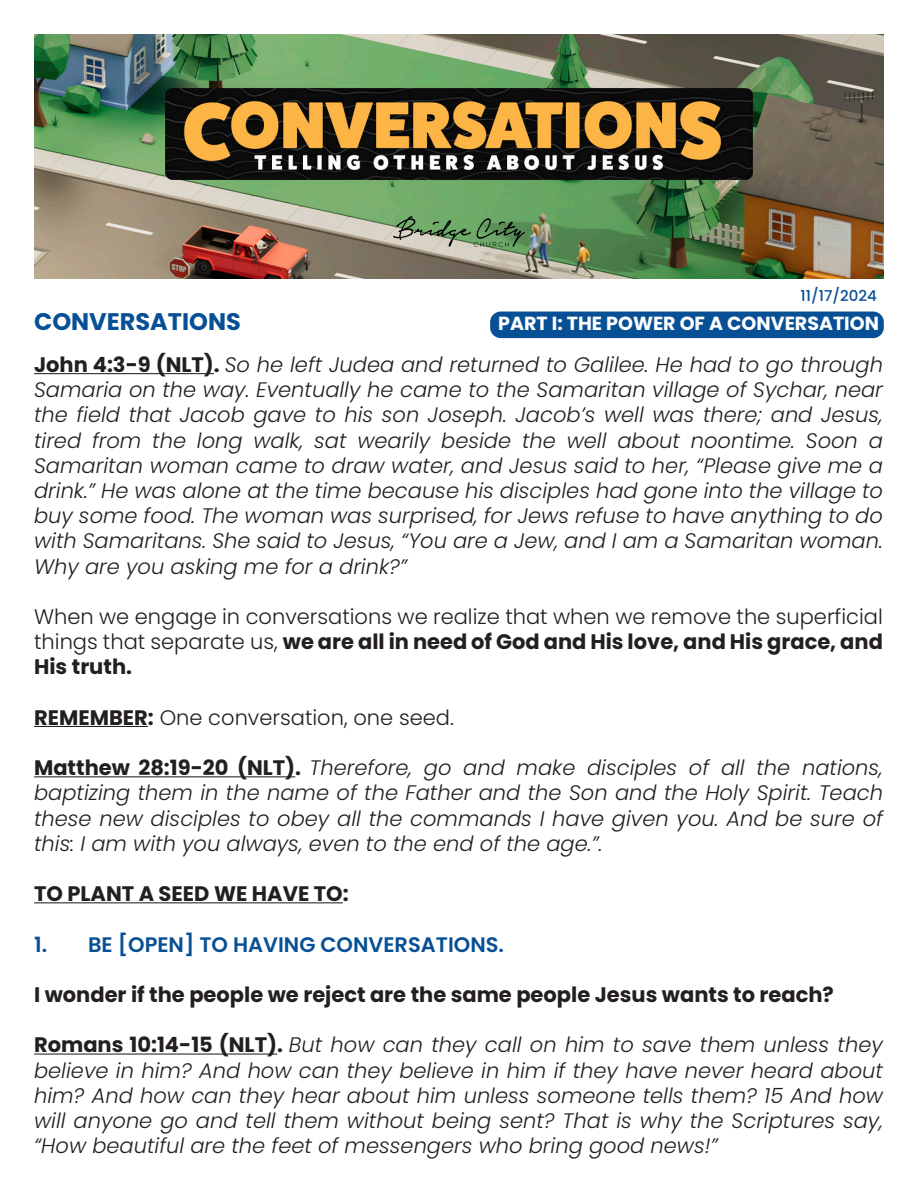
<style>
.page{position:relative;width:918px;height:1188px;background:#fff}
.page>*{position:absolute;margin:0;border:0;box-sizing:border-box;transform-origin:0 0}
.t1{font:700 24px "Poppins";color:#075095}
.t2{font:italic 300 21px/25.2px "Poppins";color:#231f20;text-align:justify}
.t3{font:300 21px/25.2px "Poppins";color:#231f20;text-align:justify}
.t4{font:700 21px "Poppins";color:#231f20}
.t5{font:600 21px "Poppins";color:#075095}
.t6{font:700 19.05px "Poppins";color:#fff}
.t7{font:500 15px "Poppins";color:#075095}
.s1{font-weight:700;font-style:normal}
.s2{font-weight:700}
</style>
<div class="page">
<img style="left:34px;top:34px;width:850px;height:244px">
<div style="left:490px;top:312px;width:394px;height:26px;background:#075095;border-radius:11px"></div>
<hr style="left:34px;top:373px;width:180px;height:1px;background:#231f20">
<hr style="left:34px;top:726px;width:114px;height:1px;background:#231f20">
<hr style="left:34px;top:776px;width:261px;height:1px;background:#231f20">
<hr style="left:34px;top:902px;width:309px;height:1px;background:#231f20">
<hr style="left:34px;top:1054px;width:243px;height:1px;background:#231f20">
<svg style="left:393px;top:216px;width:132px;height:31px"></svg>
<p class="t7" style="left:801px;top:287px;width:78px">11/17/2024</p>
<p class="t1" style="left:34px;top:308px;width:208px">CONVERSATIONS</p>
<p class="t6" style="left:498px;top:313px;width:382px">PART I: THE POWER OF A CONVERSATION</p>
<p class="t2" style="left:34px;top:352px;width:850px"><span class="s1">John 4:3-9 (NLT).</span> So he left Judea and returned to Galilee. He had to go through Samaria on the way. Eventually he came to the Samaritan village of Sychar, near the field that Jacob gave to his son Joseph. Jacob’s well was there; and Jesus, tired from the long walk, sat wearily beside the well about noontime. Soon a Samaritan woman came to draw water, and Jesus said to her, “Please give me a drink.” He was alone at the time because his disciples had gone into the village to buy some food. The woman was surprised, for Jews refuse to have anything to do with Samaritans. She said to Jesus, “You are a Jew, and I am a Samaritan woman.<br>Why are you asking me for a drink?”</p>
<p class="t3" style="left:34px;top:604px;width:850px">When we engage in conversations we realize that when we remove the superficial things that separate us, <span class="s2">we are all in need of God and His love, and His grace, and His truth.</span></p>
<p class="t3" style="left:34px;top:705px;width:421px"><span class="s2">REMEMBER:</span> One conversation, one seed.</p>
<p class="t2" style="left:34px;top:755px;width:850px"><span class="s1">Matthew 28:19-20 (NLT).</span> Therefore, go and make disciples of all the nations, baptizing them in the name of the Father and the Son and the Holy Spirit. Teach these new disciples to obey all the commands I have given you. And be sure of this: I am with you always, even to the end of the age.”.</p>
<p class="t4" style="left:34px;top:882px;width:316px">TO PLANT A SEED WE HAVE TO:</p>
<p class="t5" style="left:34px;top:932px;width:471px">1. BE [OPEN] TO HAVING CONVERSATIONS.</p>
<p class="t4" style="left:34px;top:983px;width:801px">I wonder if the people we reject are the same people Jesus wants to reach?</p>
<p class="t2" style="left:34px;top:1033px;width:850px"><span class="s1">Romans 10:14-15 (NLT).</span> But how can they call on him to save them unless they believe in him? And how can they believe in him if they have never heard about him? And how can they hear about him unless someone tells them? 15 And how will anyone go and tell them without being sent? That is why the Scriptures say, “How beautiful are the feet of messengers who bring good news!”</p>
</div>
